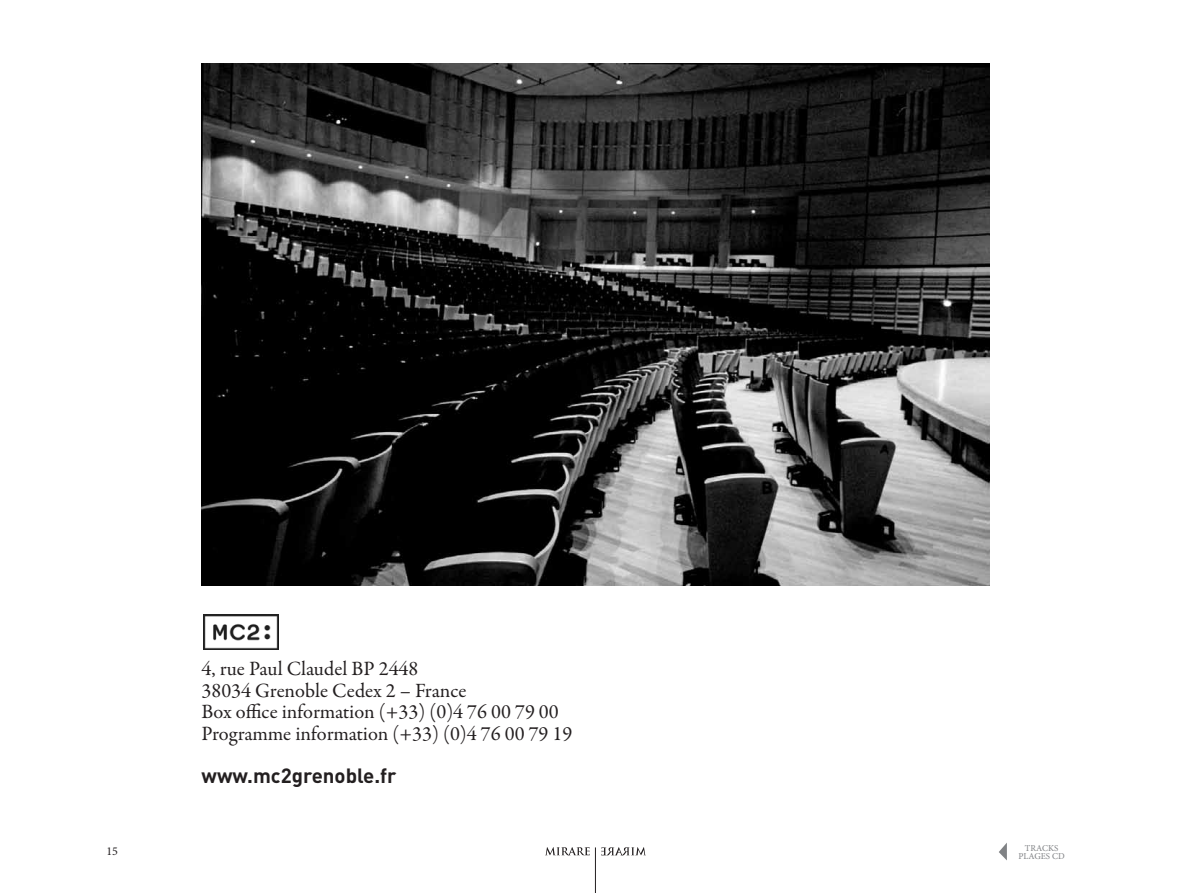
<style>
.page{position:relative;width:1191px;height:893px;background:#fff}
.page>*{position:absolute;margin:0;border:0;box-sizing:border-box;transform-origin:0 0}
.t1{font:20.4px/21.6px "Garamond Premr Pro";color:#231f20}
.t2{font:700 20.4px "DIN";color:#231f20}
.t3{font:12px "Minion Pro";color:#231f20}
.t4{font:9px/7.5px "Minion Pro";color:#808285;text-align:center}
</style>
<div class="page">
<svg style="left:999px;top:843px;width:8px;height:17px"></svg>
<svg style="left:545px;top:847px;width:45px;height:8px"></svg>
<svg style="left:601px;top:847px;width:45px;height:8px"></svg>
<hr style="left:595px;top:847px;width:1px;height:46px;background:#231f20">
<img style="left:201px;top:64px;width:788px;height:521px">
<img style="left:203px;top:615px;width:75px;height:35px">
<p class="t1" style="left:201px;top:658px;width:372px">4, rue Paul Claudel BP 2448<br>38034 Grenoble Cedex 2 – France<br>Box office information (+33) (0)4 76 00 79 00<br>Programme information (+33) (0)4 76 00 79 19</p>
<p class="t2" style="left:201px;top:763px;width:196px">www.mc2grenoble.fr</p>
<p class="t3" style="left:106px;top:843px;width:13px">15</p>
<p class="t4" style="left:1018px;top:844px;width:48px">TRACKS<br>PLAGES CD</p>
</div>
